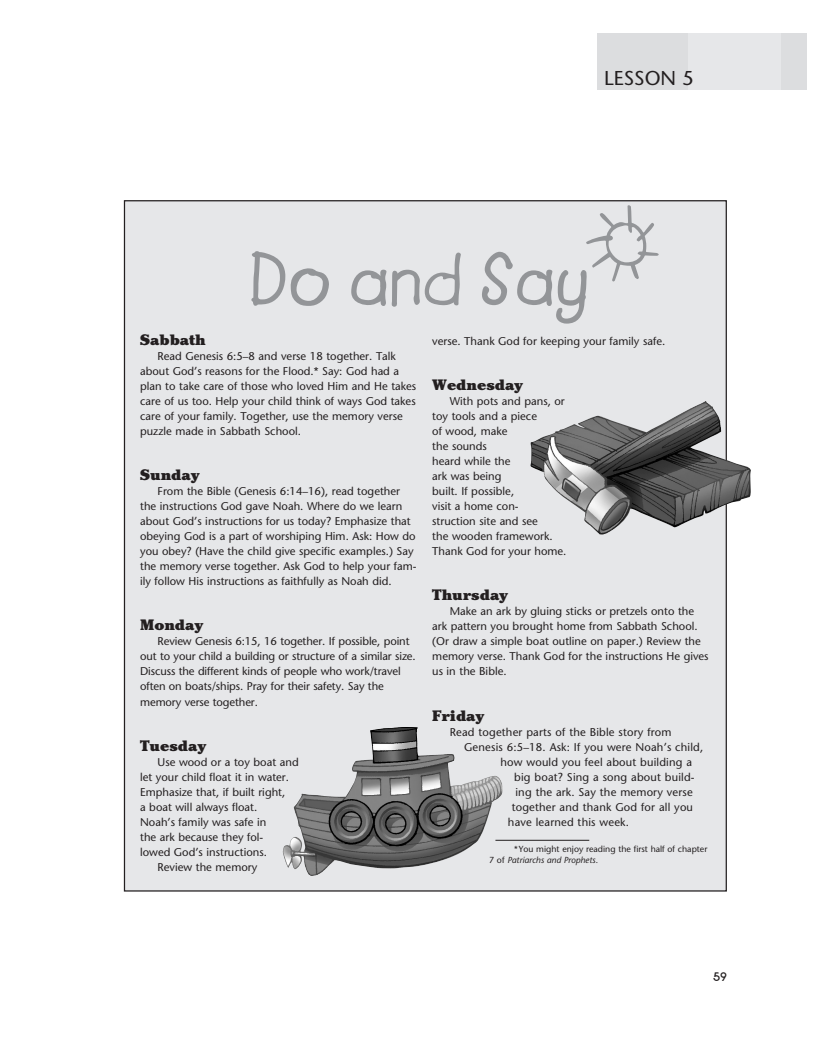
<style>
.page{position:relative;width:822px;height:1047px;background:#fff}
.page>*{position:absolute;margin:0;border:0;box-sizing:border-box;transform-origin:0 0}
.t1{font:75px "Lemonade ICG Bold";color:#939598}
.t2{font:20px "Stone Sans";color:#231f20}
.Activity_Days{font:900 15px "Cheltenham";color:#231f20}
.t3{font:700 12.5px "New Garden";color:#231f20}
.Do_and_Say_Body_Text{font:11.25px/15px "Stone Sans";color:#231f20}
.Footnotes{font:8.75px/11.2px "Stone Sans";color:#231f20}
.s1{font-style:italic}
</style>
<div class="page">
<div style="left:124px;top:201px;width:602px;height:689px;background:#e6e7e9"></div>
<svg style="left:586px;top:205px;width:72px;height:76px"></svg>
<div style="left:596px;top:34px;width:92px;height:56px;background:#dcdddf"></div>
<div style="left:688px;top:34px;width:92px;height:56px;background:#e6e7e9"></div>
<div style="left:780px;top:34px;width:26px;height:56px;background:#dcdddf"></div>
<hr style="left:495px;top:839px;width:94px;height:1px;background:#231f20">
<img style="left:283px;top:727px;width:221px;height:148px">
<img style="left:530px;top:401px;width:213px;height:134px">
<p class="t2" style="left:604px;top:66px;width:91px">LESSON 5</p>
<p class="t1" style="left:248px;top:235px;width:342px">Do and Say</p>
<p class="Activity_Days" style="left:140px;top:331px;width:67px">Sabbath</p>
<p class="Do_and_Say_Body_Text" style="left:140px;top:349px;width:277px;text-indent:18px">Read Genesis 6:5–8 and verse 18 together. Talk about God’s reasons for the Flood.* Say: God had a plan to take care of those who loved Him and He takes care of us too. Help your child think of ways God takes care of your family. Together, use the memory verse puzzle made in Sabbath School.</p>
<p class="Activity_Days" style="left:140px;top:466px;width:61px">Sunday</p>
<p class="Do_and_Say_Body_Text" style="left:140px;top:484px;width:278px;text-indent:18px">From the Bible (Genesis 6:14–16), read together the instructions God gave Noah. Where do we learn about God’s instructions for us today? Emphasize that obeying God is a part of worshiping Him. Ask: How do you obey? (Have the child give specific examples.) Say the memory verse together. Ask God to help your fam&shy;ily follow His instructions as faithfully as Noah did.</p>
<p class="Activity_Days" style="left:140px;top:616px;width:65px">Monday</p>
<p class="Do_and_Say_Body_Text" style="left:140px;top:634px;width:277px;text-indent:18px">Review Genesis 6:15, 16 together. If possible, point out to your child a building or structure of a similar size.<br>Discuss the different kinds of people who work/travel often on boats/ships. Pray for their safety. Say the memory verse together.</p>
<p class="Activity_Days" style="left:140px;top:736px;width:68px">Tuesday</p>
<p class="Do_and_Say_Body_Text" style="left:140px;top:754px;width:160px;text-indent:18px">Use wood or a toy boat and let your child float it in water.<br>Emphasize that, if built right,<br>a boat will always float.<br>Noah’s family was safe in<br>the ark because they fol-<br>lowed God’s instructions.</p>
<p class="Do_and_Say_Body_Text" style="left:158px;top:859px;width:101px">Review the memory</p>
<p class="Do_and_Say_Body_Text" style="left:432px;top:334px;width:234px">verse. Thank God for keeping your family safe.</p>
<p class="Activity_Days" style="left:432px;top:376px;width:92px">Wednesday</p>
<p class="Do_and_Say_Body_Text" style="left:432px;top:394px;width:136px;text-indent:18px">With pots and pans, or toy tools and a piece<br>of wood, make<br>the sounds<br>heard while the<br>ark was being<br>built. If possible,<br>visit a home con-<br>struction site and see<br>the wooden framework.<br>Thank God for your home.</p>
<p class="Activity_Days" style="left:432px;top:586px;width:77px">Thursday</p>
<p class="Do_and_Say_Body_Text" style="left:432px;top:604px;width:278px;text-indent:18px">Make an ark by gluing sticks or pretzels onto the ark pattern you brought home from Sabbath School. (Or draw a simple boat outline on paper.) Review the memory verse. Thank God for the instructions He gives us in the Bible.</p>
<p class="Activity_Days" style="left:432px;top:706px;width:54px">Friday</p>
<p class="Do_and_Say_Body_Text" style="left:449px;top:724px;width:223px">Read together parts of the Bible story from</p>
<p class="Do_and_Say_Body_Text" style="left:464px;top:739px;width:241px">Genesis 6:5–18. Ask: If you were Noah’s child,</p>
<p class="Do_and_Say_Body_Text" style="left:500px;top:754px;width:193px">how would you feel about building a</p>
<p class="Do_and_Say_Body_Text" style="left:514px;top:769px;width:182px">big boat? Sing a song about build-</p>
<p class="Do_and_Say_Body_Text" style="left:515px;top:784px;width:179px">ing the ark. Say the memory verse</p>
<p class="Do_and_Say_Body_Text" style="left:511px;top:799px;width:183px">together and thank God for all you</p>
<p class="Do_and_Say_Body_Text" style="left:508px;top:814px;width:122px">have learned this week.</p>
<p class="Footnotes" style="left:489px;top:843px;width:220px;text-indent:25px">*You might enjoy reading the first half of chapter<br>7 of <span class="s1">Patriarchs and Prophets.</span></p>
<p class="t3" style="left:712px;top:969px;width:15px">59</p>
</div>
